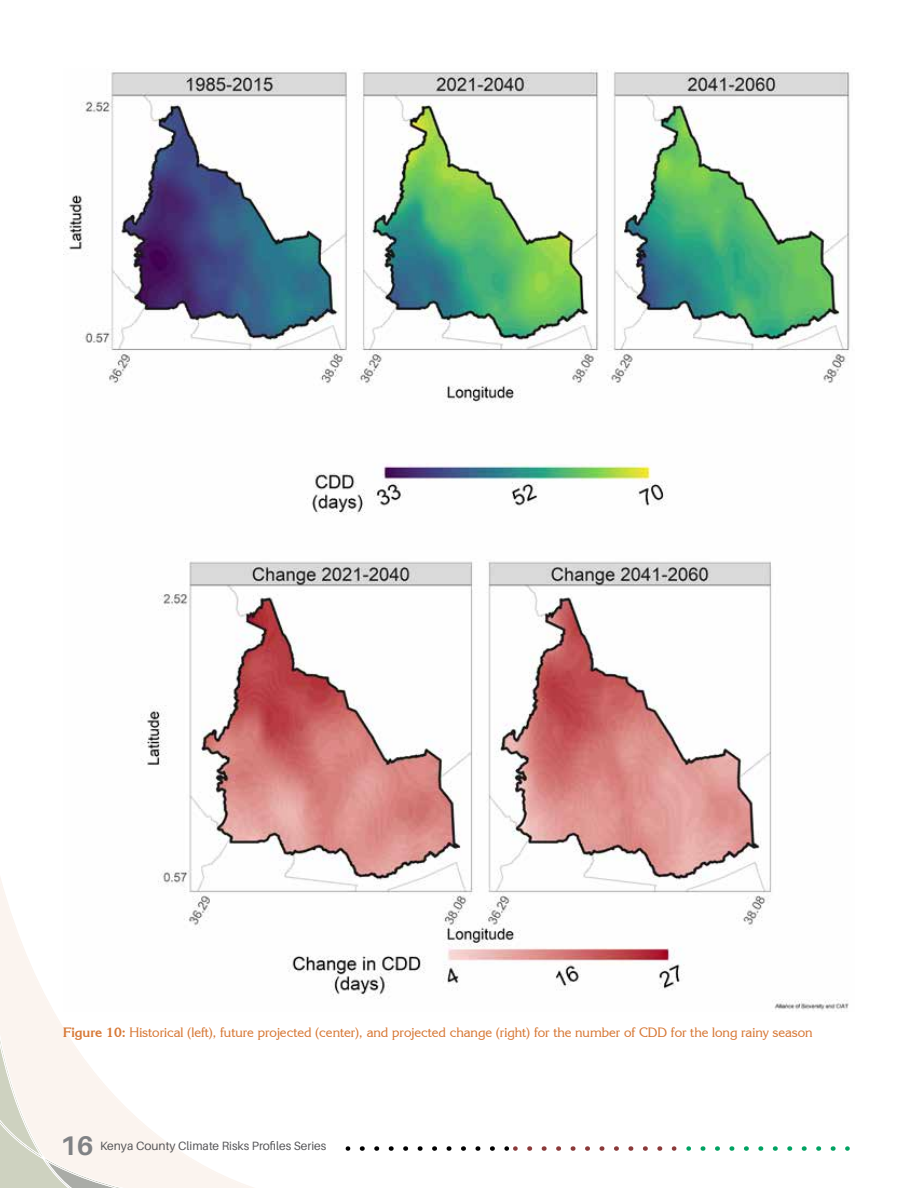
<style>
.page{position:relative;width:918px;height:1188px;background:#fff}
.page>*{position:absolute;margin:0;border:0;box-sizing:border-box;transform-origin:0 0}
.t1{font:700 27px "Aileron";color:#808285}
.t2{font:13.5px "Korinna IT Cby BT";color:#d77836}
.t3{font:12px "Aileron";color:#565659}
.s1{font-weight:700}
</style>
<div class="page">
<svg style="left:0;top:877px;width:254px;height:311px"></svg>
<svg style="left:0;top:1035px;width:128px;height:153px"></svg>
<svg style="left:362px;top:1146px;width:133px;height:5px"></svg>
<svg style="left:529px;top:1146px;width:134px;height:5px"></svg>
<svg style="left:703px;top:1146px;width:133px;height:5px"></svg>
<img style="left:63px;top:69px;width:787px;height:943px">
<p class="t2" style="left:63px;top:1024px;width:751px"><span class="s1">Figure 10:</span> Historical (left), future projected (center), and projected change (right) for the number of CDD for the long rainy season</p>
<h1 class="t1" style="left:60px;top:1130px;width:35px">16</h1>
<p class="t3" style="left:100px;top:1140px;width:228px">Kenya County Climate Risks Profiles Series</p>
</div>
